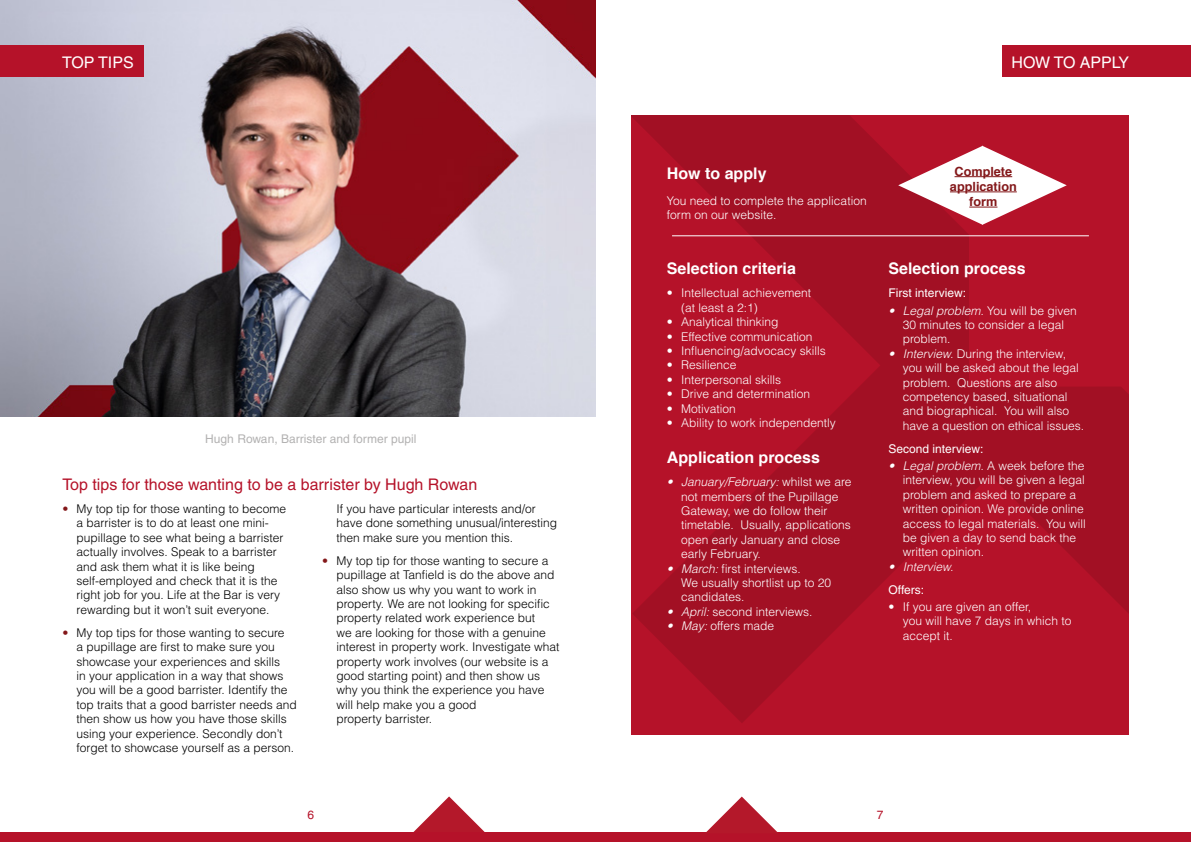
<style>
.page{position:relative;width:1191px;height:842px;background:#fff}
.page>*{position:absolute;margin:0;border:0;box-sizing:border-box;transform-origin:0 0}
.t1{font:700 16px "Helvetica";color:#fff}
.t2{font:16px "Helvetica CE";color:#b51229}
.t3{font:16px "Helvetica CE";color:#fff}
.t4{font:700 12.7px/15.2px "Helvetica";color:#831719;text-align:center}
.t5{font:300 12px/14.4px "Helvetica LT Std";color:#000}
.t6{font:300 12px/14.4px "Helvetica LT Std";color:#fff}
.t7{font:12px "Helvetica CE";color:#fff}
.t8{font:12px "Helvetica CE";color:#b3b2b2}
.t9{font:italic 300 12px "Helvetica LT Std";color:#fff}
.t10{font:12px "Helvetica CE";color:#b51229}
.s1{color:#831719}
.s2{font-style:italic}
</style>
<div class="page">
<div style="left:0;top:832px;width:1191px;height:10px;background:#b51229"></div>
<img style="left:0;top:0;width:595px;height:417px">
<div style="left:0;top:45px;width:143px;height:32px;background:#b51229"></div>
<svg style="left:706px;top:796px;width:71px;height:36px"></svg>
<svg style="left:413px;top:796px;width:72px;height:36px"></svg>
<div style="left:632px;top:723px;width:496px;height:12px;background:#b51229"></div>
<svg style="left:631px;top:116px;width:497px;height:607px;fill:#b51229"></svg>
<div style="left:1002px;top:45px;width:189px;height:32px;background:#b51229"></div>
<svg style="left:898px;top:146px;width:168px;height:79px"></svg>
<hr style="left:672px;top:235px;width:417px;height:1px;background:#fff">
<h1 class="t3" style="left:62px;top:53px;width:73px">TOP TIPS</h1>
<p class="t8" style="left:205px;top:432px;width:213px">Hugh Rowan, Barrister and former pupil</p>
<h1 class="t2" style="left:62px;top:475px;width:416px">Top tips for those wanting to be a barrister by Hugh Rowan</h1>
<p class="t5" style="left:77px;top:501px;width:211px;text-indent:-14px"><span class="s1">•</span> My top tip for those wanting to become a barrister is to do at least one mini&shy;pupillage to see what being a barrister actually involves. Speak to a barrister and ask them what it is like being self-employed and check that it is the right job for you. Life at the Bar is very rewarding but it won’t suit everyone.</p>
<p class="t5" style="left:77px;top:625px;width:222px;text-indent:-14px"><span class="s1">•</span> My top tips for those wanting to secure<br>a pupillage are first to make sure you showcase your experiences and skills<br>in your application in a way that shows you will be a good barrister. Identify the top traits that a good barrister needs and then show us how you have those skills using your experience. Secondly don’t forget to showcase yourself as a person.</p>
<p class="t5" style="left:336px;top:501px;width:222px">If you have particular interests and/or have done something unusual/interesting then make sure you mention this.</p>
<p class="t5" style="left:336px;top:553px;width:224px;text-indent:-14px"><span class="s1">•</span> My top tip for those wanting to secure a pupillage at Tanfield is do the above and also show us why you want to work in property. We are not looking for specific property related work experience but<br>we are looking for those with a genuine interest in property work. Investigate what property work involves (our website is a good starting point) and then show us why you think the experience you have will help make you a good<br>property barrister.</p>
<h1 class="t3" style="left:1011px;top:53px;width:119px">HOW TO APPLY</h1>
<h1 class="t1" style="left:667px;top:163px;width:101px">How to apply</h1>
<p class="t6" style="left:667px;top:193px;width:201px">You need to complete the application form on our website.</p>
<h1 class="t1" style="left:667px;top:259px;width:130px">Selection criteria</h1>
<p class="t6" style="left:681px;top:286px;width:132px;text-indent:-14px">• Intellectual achievement (at least a 2:1)</p>
<p class="t6" style="left:667px;top:315px;width:113px">• Analytical thinking</p>
<p class="t6" style="left:667px;top:329px;width:147px">• Effective communication</p>
<p class="t6" style="left:667px;top:343px;width:160px">• Influencing/advocacy skills</p>
<p class="t6" style="left:667px;top:358px;width:71px">• Resilience</p>
<p class="t6" style="left:667px;top:372px;width:116px">• Interpersonal skills</p>
<p class="t6" style="left:667px;top:387px;width:145px">• Drive and determination</p>
<p class="t6" style="left:667px;top:401px;width:70px">• Motivation</p>
<p class="t6" style="left:667px;top:415px;width:170px">• Ability to work independently</p>
<h1 class="t1" style="left:667px;top:447px;width:154px">Application process</h1>
<p class="t6" style="left:681px;top:474px;width:172px;text-indent:-14px"><span class="s2">• January/February:</span> whilst we are not members of the Pupillage<br>Gateway, we do follow their timetable. Usually, applications open early January and close early February.</p>
<p class="t6" style="left:681px;top:561px;width:152px;text-indent:-14px"><span class="s2">• March:</span> first interviews.<br>We usually shortlist up to 20 candidates.</p>
<p class="t6" style="left:667px;top:604px;width:147px"><span class="s2">• April:</span> second interviews.</p>
<p class="t6" style="left:667px;top:618px;width:109px"><span class="s2">• May:</span> offers made</p>
<p class="t4" style="left:950px;top:163px;width:68px">Complete application form</p>
<h1 class="t1" style="left:888px;top:259px;width:138px">Selection process</h1>
<p class="t7" style="left:888px;top:286px;width:79px">First interview:</p>
<p class="t6" style="left:902px;top:303px;width:176px;text-indent:-14px"><span class="s2">• Legal problem.</span> You will be given<br>30 minutes to consider a legal problem.</p>
<p class="t6" style="left:902px;top:346px;width:183px;text-indent:-14px"><span class="s2">• Interview.</span> During the interview, you will be asked about the legal problem. Questions are also competency based, situational and biographical. You will also have a question on ethical issues.</p>
<p class="t7" style="left:888px;top:442px;width:96px">Second interview:</p>
<p class="t6" style="left:902px;top:458px;width:184px;text-indent:-14px"><span class="s2">• Legal problem.</span> A week before the interview, you will be given a legal problem and asked to prepare a written opinion. We provide online access to legal materials. You will be given a day to send back the written opinion.</p>
<p class="t9" style="left:888px;top:559px;width:66px">• Interview.</p>
<p class="t7" style="left:888px;top:582px;width:37px">Offers:</p>
<p class="t6" style="left:902px;top:599px;width:170px;text-indent:-14px">• If you are given an offer,<br>you will have 7 days in which to accept it.</p>
<p class="t10" style="left:307px;top:807px;width:8px">6</p>
<p class="t10" style="left:876px;top:807px;width:8px">7</p>
</div>
